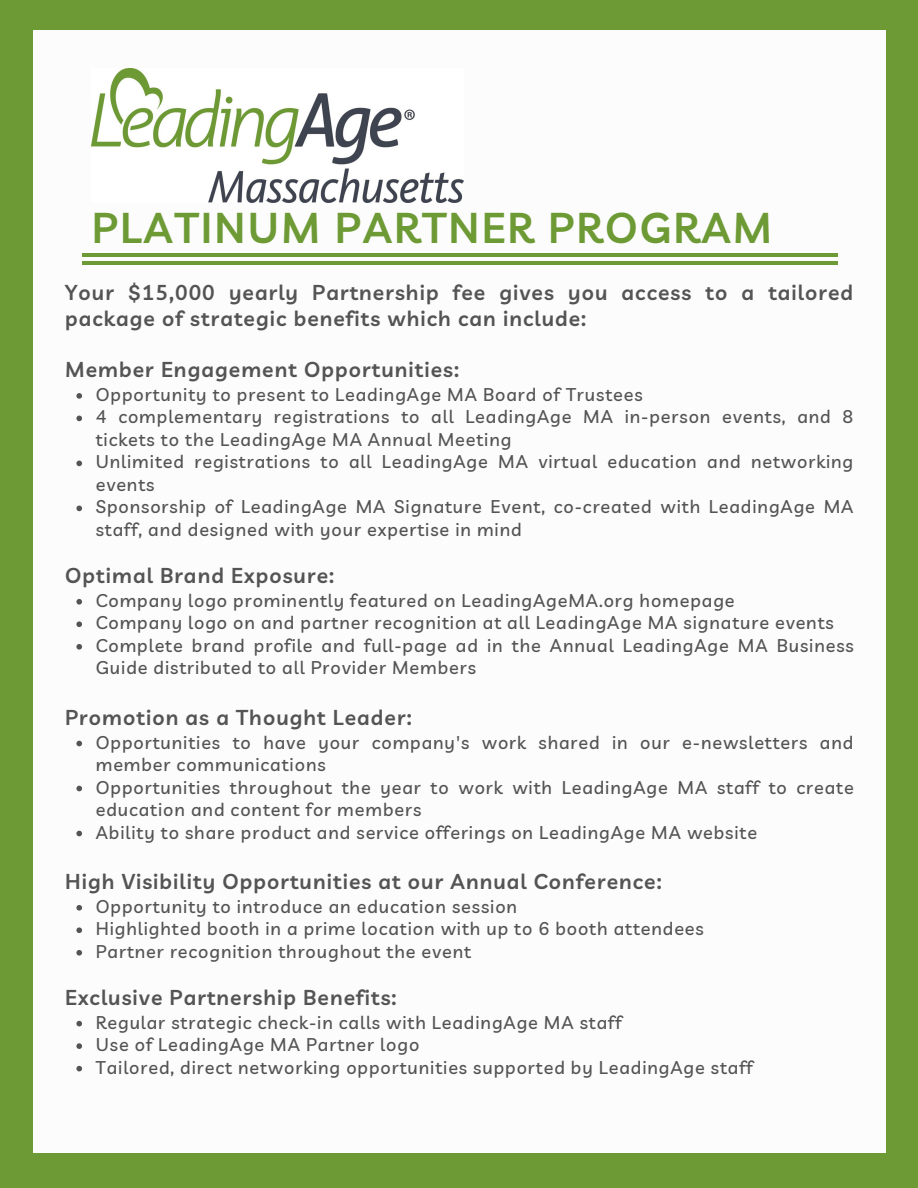
<style>
.page{position:relative;width:918px;height:1188px;background:#6d9a35}
.page>*{position:absolute;margin:0;border:0;box-sizing:border-box;transform-origin:0 0}
.t1{font:600 42px "Livvic";letter-spacing:.05em;color:#6d9a35}
.t2{font:600 21px/25.8px "Livvic";letter-spacing:.05em;color:#545454}
.t3{font:500 18px/22.5px "Livvic";letter-spacing:.05em;color:#545454}
</style>
<div class="page">
<div style="left:34px;top:30px;width:852px;height:1123px;background:#fcfcfc"></div>
<svg style="left:76px;top:393px;width:6px;height:6px"></svg>
<svg style="left:76px;top:416px;width:6px;height:5px"></svg>
<svg style="left:76px;top:461px;width:6px;height:5px"></svg>
<svg style="left:76px;top:506px;width:6px;height:5px"></svg>
<svg style="left:76px;top:599px;width:6px;height:6px"></svg>
<svg style="left:76px;top:621px;width:6px;height:6px"></svg>
<svg style="left:76px;top:644px;width:6px;height:6px"></svg>
<svg style="left:76px;top:741px;width:6px;height:5px"></svg>
<svg style="left:76px;top:786px;width:6px;height:5px"></svg>
<svg style="left:76px;top:831px;width:6px;height:5px"></svg>
<svg style="left:76px;top:905px;width:6px;height:6px"></svg>
<svg style="left:76px;top:927px;width:6px;height:6px"></svg>
<svg style="left:76px;top:950px;width:6px;height:6px"></svg>
<svg style="left:76px;top:1021px;width:6px;height:5px"></svg>
<svg style="left:76px;top:1043px;width:6px;height:6px"></svg>
<svg style="left:76px;top:1066px;width:6px;height:5px"></svg>
<img style="left:92px;top:69px;width:371px;height:134px">
<hr style="left:82px;top:261px;width:756px;height:4px;background:#6d9a35">
<hr style="left:82px;top:253px;width:756px;height:4px;background:#6d9a35">
<p class="t1" style="left:92px;top:201px;width:682px">PLATINUM PARTNER PROGRAM</p>
<p class="t2" style="left:65px;top:279px;width:790px">Your $15,000 yearly Partnership fee gives you access to a tailored package of strategic benefits which can include:</p>
<p class="t2" style="left:65px;top:357px;width:395px">Member Engagement Opportunities:</p>
<p class="t3" style="left:96px;top:383px;width:548px">Opportunity to present to LeadingAge MA Board of Trustees</p>
<p class="t3" style="left:96px;top:405px;width:759px">4 complementary registrations to all LeadingAge MA in-person events, and 8 tickets to the LeadingAge MA Annual Meeting</p>
<p class="t3" style="left:96px;top:450px;width:759px">Unlimited registrations to all LeadingAge MA virtual education and networking events</p>
<p class="t3" style="left:96px;top:495px;width:759px">Sponsorship of LeadingAge MA Signature Event, co-created with LeadingAge MA staff, and designed with your expertise in mind</p>
<p class="t2" style="left:65px;top:562px;width:270px">Optimal Brand Exposure:</p>
<p class="t3" style="left:96px;top:589px;width:640px">Company logo prominently featured on LeadingAgeMA.org homepage</p>
<p class="t3" style="left:96px;top:611px;width:740px">Company logo on and partner recognition at all LeadingAge MA signature events</p>
<p class="t3" style="left:96px;top:634px;width:760px">Complete brand profile and full-page ad in the Annual LeadingAge MA Business<br>Guide distributed to all Provider Members</p>
<p class="t2" style="left:65px;top:704px;width:348px">Promotion as a Thought Leader:</p>
<p class="t3" style="left:96px;top:731px;width:759px">Opportunities to have your company's work shared in our e-newsletters and member communications</p>
<p class="t3" style="left:96px;top:776px;width:760px">Opportunities throughout the year to work with LeadingAge MA staff to create education and content for members</p>
<p class="t3" style="left:96px;top:821px;width:663px">Ability to share product and service offerings on LeadingAge MA website</p>
<p class="t2" style="left:65px;top:868px;width:598px">High Visibility Opportunities at our Annual Conference:</p>
<p class="t3" style="left:96px;top:895px;width:423px">Opportunity to introduce an education session</p>
<p class="t3" style="left:96px;top:917px;width:610px">Highlighted booth in a prime location with up to 6 booth attendees</p>
<p class="t3" style="left:96px;top:940px;width:377px">Partner recognition throughout the event</p>
<p class="t2" style="left:65px;top:984px;width:333px">Exclusive Partnership Benefits:</p>
<p class="t3" style="left:96px;top:1011px;width:527px">Regular strategic check-in calls with LeadingAge MA staff</p>
<p class="t3" style="left:96px;top:1033px;width:325px">Use of LeadingAge MA Partner logo</p>
<p class="t3" style="left:96px;top:1056px;width:659px">Tailored, direct networking opportunities supported by LeadingAge staff</p>
</div>
